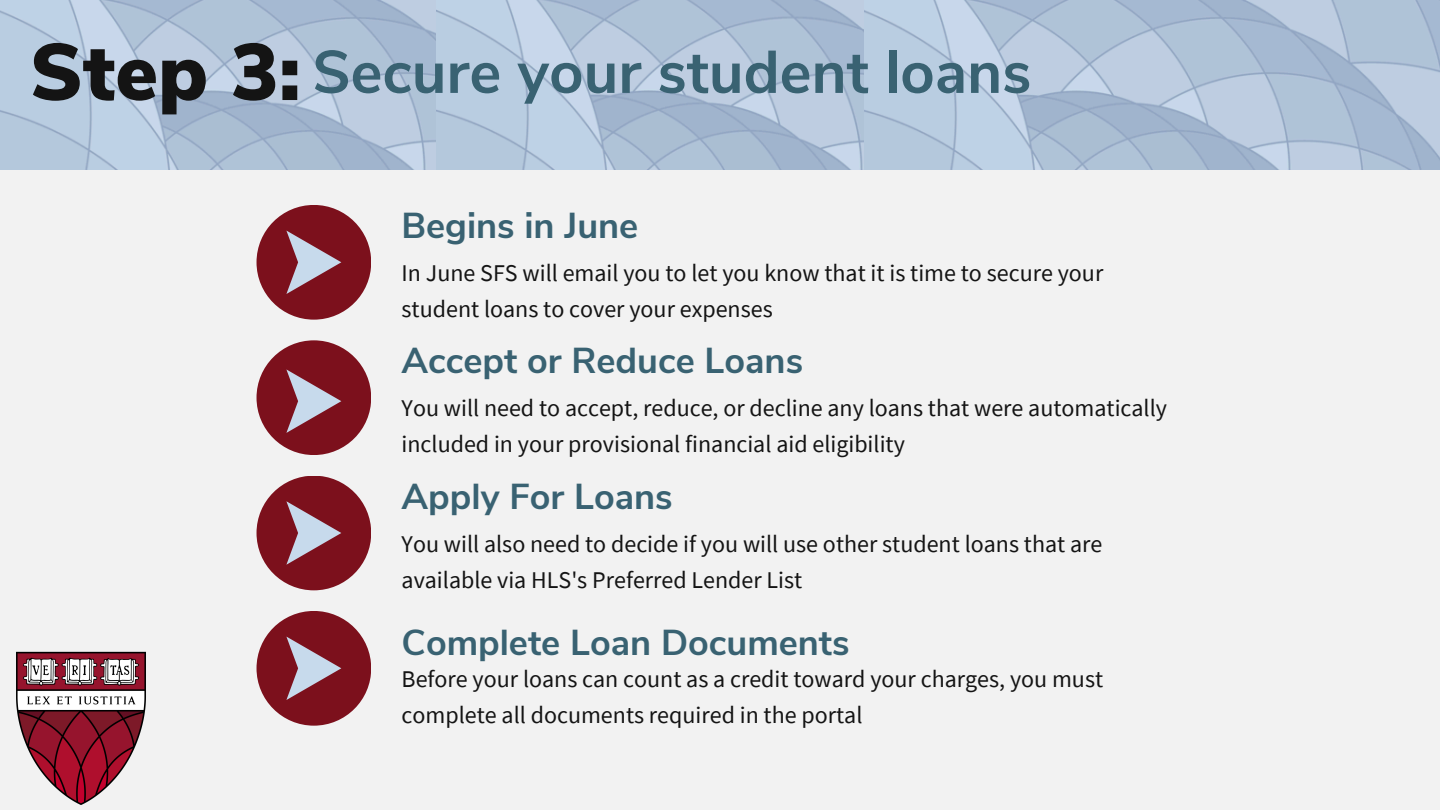
<style>
.page{position:relative;width:1440px;height:810px;background:#f2f2f2}
.page>*{position:absolute;margin:0;border:0;box-sizing:border-box;transform-origin:0 0}
.t1{font:900 80px "Nunito Sans";color:#141414}
.t2{font:700 60px "Nunito Sans";color:#396272}
.t3{font:700 36px "Nunito Sans";color:#396272}
.t4{font:24px/36px "Source Sans Pro";color:#141414}
</style>
<div class="page">
<img style="left:0;top:0;width:669px;height:170px">
<img style="left:436px;top:0;width:428px;height:169px">
<img style="left:864px;top:0;width:576px;height:170px">
<img style="left:16px;top:651px;width:130px;height:154px">
<div style="left:257px;top:205px;width:114px;height:115px;background:#7c101c;border-radius:50%"></div>
<div style="left:257px;top:476px;width:114px;height:114px;background:#7c101c;border-radius:50%"></div>
<div style="left:257px;top:340px;width:114px;height:115px;background:#7c101c;border-radius:50%"></div>
<svg style="left:286px;top:231px;width:55px;height:63px"></svg>
<svg style="left:286px;top:369px;width:55px;height:64px"></svg>
<svg style="left:286px;top:501px;width:55px;height:64px"></svg>
<div style="left:257px;top:611px;width:114px;height:115px;background:#7c101c;border-radius:50%"></div>
<svg style="left:286px;top:637px;width:55px;height:63px"></svg>
<p class="t1" style="left:30px;top:19px;width:272px">Step 3:</p>
<h1 class="t2" style="left:312px;top:32px;width:721px">Secure your student loans</h1>
<p class="t3" style="left:402px;top:202px;width:238px">Begins in June</p>
<p class="t4" style="left:402px;top:255px;width:703px">In June SFS will email you to let you know that it is time to secure your student loans to cover your expenses</p>
<p class="t3" style="left:402px;top:337px;width:403px">Accept or Reduce Loans</p>
<h2 class="t4" style="left:402px;top:390px;width:767px">You will need to accept, reduce, or decline any loans that were automatically included in your provisional financial aid eligibility</h2>
<h3 class="t3" style="left:402px;top:472px;width:273px">Apply For Loans</h3>
<p class="t4" style="left:402px;top:525px;width:702px">You will also need to decide if you will use other student loans that are available via HLS's Preferred Lender List</p>
<h3 class="t3" style="left:402px;top:618px;width:450px">Complete Loan Documents</h3>
<p class="t4" style="left:402px;top:660px;width:703px">Before your loans can count as a credit toward your charges, you must complete all documents required in the portal</p>
</div>
